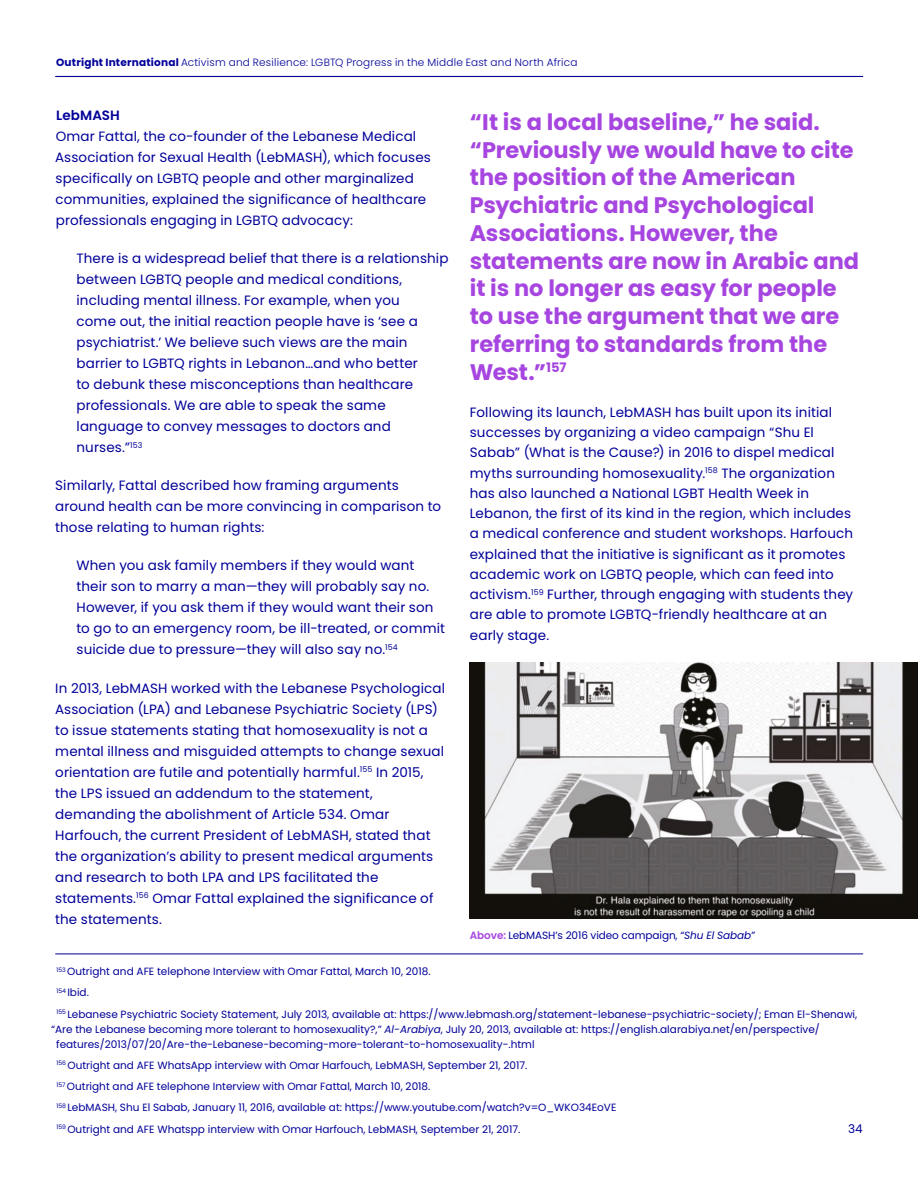
<style>
.page{position:relative;width:918px;height:1188px;background:#fff}
.page>*{position:absolute;margin:0;border:0;box-sizing:border-box;transform-origin:0 0}
.Quotation_1{font:700 22.5px/27.8px "Poppins";color:#a645e0}
.Quotation_1-2{font:13.5px/21px "Poppins";letter-spacing:.01em;color:#009}
.Hyperlink{font:13.5px/21px "Poppins";letter-spacing:.01em;color:#009}
.t1{font:12px "Poppins";color:#009}
.Footnote{font:10.5px "Poppins";color:#009}
.t2{font:300 10.5px "Poppins";letter-spacing:.02em;color:#009}
.Body_text_1{font:10.5px "Poppins";letter-spacing:-.01em;color:#009}
.s1{font-weight:700}
.s2{font-weight:600}
.s3{font-weight:600;color:#a645e0}
.s4{font-style:italic}
</style>
<div class="page">
<hr style="left:55px;top:76px;width:808px;height:1px;background:#009">
<hr style="left:55px;top:954px;width:808px;height:1px;background:#009">
<img style="left:470px;top:662px;width:448px;height:257px">
<p class="t2" style="left:56px;top:57px;width:523px"><span class="s1">Outright International</span> Activism and Resilience: LGBTQ Progress in the Middle East and North Africa</p>
<p class="Hyperlink" style="left:55px;top:105px;width:377px"><span class="s2">LebMASH<br></span>Omar Fattal, the co-founder of the Lebanese Medical Association for Sexual Health (LebMASH), which focuses specifically on LGBTQ people and other marginalized communities, explained the significance of healthcare professionals engaging in LGBTQ advocacy:</p>
<p class="Quotation_1-2" style="left:77px;top:248px;width:374px">There is a widespread belief that there is a relationship between LGBTQ people and medical conditions, including mental illness. For example, when you<br>come out, the initial reaction people have is ‘see a psychiatrist.’ We believe such views are the main barrier to LGBTQ rights in Lebanon…and who better<br>to debunk these misconceptions than healthcare professionals. We are able to speak the same language to convey messages to doctors and nurses.”<sup>153</sup></p>
<p class="Quotation_1-2" style="left:55px;top:475px;width:387px">Similarly, Fattal described how framing arguments around health can be more convincing in comparison to those relating to human rights:</p>
<p class="Quotation_1-2" style="left:77px;top:555px;width:370px">When you ask family members if they would want their son to marry a man—they will probably say no.<br>However, if you ask them if they would want their son to go to an emergency room, be ill-treated, or commit suicide due to pressure—they will also say no.<sup>154</sup></p>
<p class="Quotation_1-2" style="left:55px;top:677px;width:391px">In 2013, LebMASH worked with the Lebanese Psychological Association (LPA) and Lebanese Psychiatric Society (LPS) to issue statements stating that homosexuality is not a mental illness and misguided attempts to change sexual orientation are futile and potentially harmful.<sup>155</sup> In 2015, the LPS issued an addendum to the statement, demanding the abolishment of Article 534. Omar Harfouch, the current President of LebMASH, stated that the organization’s ability to present medical arguments and research to both LPA and LPS facilitated the statements.<sup>156</sup> Omar Fattal explained the significance of the statements.</p>
<p class="Quotation_1" style="left:470px;top:108px;width:391px">“It is a local baseline,” he said. “Previously we would have to cite the position of the American<br>Psychiatric and Psychological<br>Associations. However, the statements are now in Arabic and it is no longer as easy for people to use the argument that we are referring to standards from the<br>West.”<sup>157</sup></p>
<p class="Quotation_1-2" style="left:470px;top:402px;width:385px;line-height:20.2px">Following its launch, LebMASH has built upon its initial successes by organizing a video campaign “Shu El Sabab” (What is the Cause?) in 2016 to dispel medical myths surrounding homosexuality.<sup>158</sup> The organization has also launched a National LGBT Health Week in Lebanon, the first of its kind in the region, which includes a medical conference and student workshops. Harfouch explained that the initiative is significant as it promotes academic work on LGBTQ people, which can feed into activism.<sup>159</sup> Further, through engaging with students they are able to promote LGBTQ-friendly healthcare at an early stage.</p>
<p class="Body_text_1" style="left:470px;top:929px;width:287px"><span class="s3">Above:</span> LebMASH’s 2016 video campaign, <span class="s4">“Shu El Sabab”</span></p>
<p class="Footnote" style="left:56px;top:965px;width:376px"><sup>153</sup> Outright and AFE telephone Interview with Omar Fattal, March 10, 2018.</p>
<p class="Footnote" style="left:56px;top:987px;width:34px"><sup>154</sup> Ibid.</p>
<p class="Footnote" style="left:56px;top:1008px;width:802px"><sup>155</sup> Lebanese Psychiatric Society Statement, July 2013, available at: https://www.lebmash.org/statement-lebanese-psychiatric-society/; Eman El-Shenawi,</p>
<p class="Footnote" style="left:51px;top:1023px;width:770px">“Are the Lebanese becoming more tolerant to homosexuality?,” <span class="s4">Al-Arabiya</span>, July 20, 2013, available at: https://english.alarabiya.net/en/perspective/</p>
<p class="Footnote" style="left:56px;top:1038px;width:480px">features/2013/07/20/Are-the-Lebanese-becoming-more-tolerant-to-homosexuality-.html</p>
<p class="Footnote" style="left:56px;top:1059px;width:472px"><sup>156</sup> Outright and AFE WhatsApp interview with Omar Harfouch, LebMASH, September 21, 2017.</p>
<p class="Footnote" style="left:56px;top:1080px;width:376px"><sup>157</sup> Outright and AFE telephone Interview with Omar Fattal, March 10, 2018.</p>
<p class="Footnote" style="left:56px;top:1102px;width:561px"><sup>158</sup> LebMASH, Shu El Sabab, January 11, 2016, available at: https://www.youtube.com/watch?v=O_WKO34EoVE</p>
<p class="Footnote" style="left:56px;top:1123px;width:465px"><sup>159</sup> Outright and AFE Whatspp interview with Omar Harfouch, LebMASH, September 21, 2017.</p>
<p class="t1" style="left:848px;top:1122px;width:16px">34</p>
</div>
